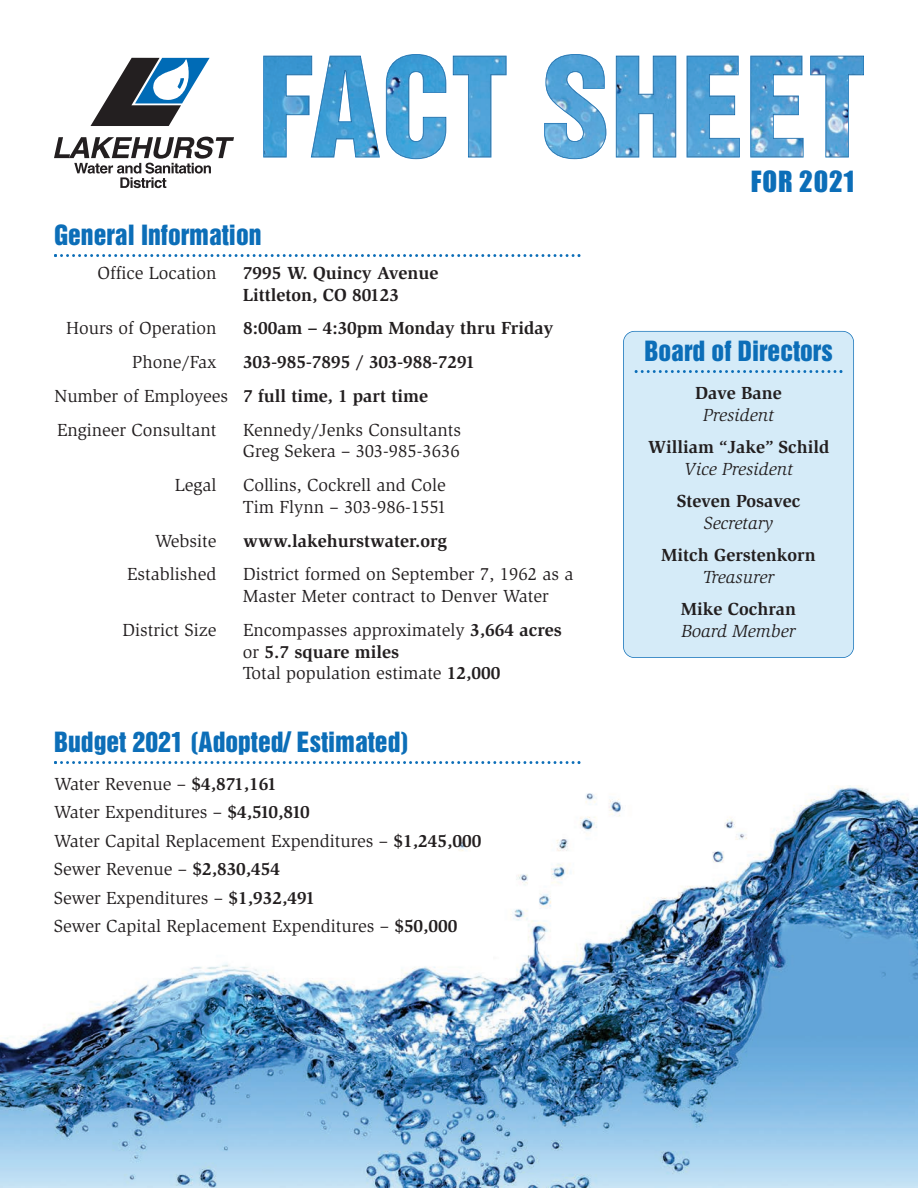
<style>
.page{position:relative;width:918px;height:1188px;background:#fff}
.page>*{position:absolute;margin:0;border:0;box-sizing:border-box;transform-origin:0 0}
.t1{font:27px "Impact";letter-spacing:.035em;color:#0c6eb8}
.t2{font:25.5px "Helvetica Inserat";color:#0c6eb8}
.t3{font:18px/21.8px "Slimbach";color:#231f20}
.t4{font:700 18px/22.5px "Slimbach";color:#231f20;text-align:center}
.t5{font:italic 18px/22.5px "Slimbach";color:#231f20;text-align:center}
.s1{font-weight:400}
.s2{font-weight:700}
.s3{font-weight:700;font-style:normal}
.s4{font-weight:400;font-style:italic}
</style>
<div class="page">
<img style="left:0;top:785px;width:918px;height:403px">
<svg style="left:54px;top:137px;width:180px;height:51px"></svg>
<svg style="left:90px;top:58px;width:120px;height:68px"></svg>
<svg style="left:263px;top:54px;width:244px;height:105px"></svg>
<svg style="left:544px;top:54px;width:63px;height:105px"></svg>
<svg style="left:615px;top:55px;width:62px;height:103px"></svg>
<svg style="left:686px;top:55px;width:54px;height:103px"></svg>
<svg style="left:750px;top:55px;width:114px;height:103px"></svg>
<svg style="left:54px;top:254px;width:526px;height:3px"></svg>
<svg style="left:54px;top:761px;width:526px;height:3px"></svg>
<div style="left:624px;top:332px;width:229px;height:325px;background:#d5ebf8;border-radius:11px"></div>
<div style="left:623px;top:331px;width:231px;height:327px;border:2px solid #0c6eb8;border-radius:12px"></div>
<svg style="left:635px;top:370px;width:207px;height:3px"></svg>
<p class="t2" style="left:54px;top:225px;width:209px">General Information</p>
<p class="t3" style="left:98px;top:263px;width:120px">Office Location</p>
<p class="t4" style="left:243px;top:263px;width:197px;line-height:21.8px;text-align:left">7995 W. Quincy Avenue<br>Littleton, CO 80123</p>
<p class="t3" style="left:66px;top:319px;width:152px">Hours of Operation</p>
<p class="t4" style="left:243px;top:318px;width:312px">8:00am – 4:30pm Monday thru Friday</p>
<p class="t3" style="left:132px;top:352px;width:86px">Phone/Fax</p>
<p class="t4" style="left:243px;top:352px;width:234px">303-985-7895 / 303-988-7291</p>
<p class="t4" style="left:54px;top:386px;width:376px"><span class="s1">Number of Employees</span> 7 full time, 1 part time</p>
<p class="t3" style="left:57px;top:420px;width:161px">Engineer Consultant</p>
<p class="t3" style="left:243px;top:420px;width:220px">Kennedy/Jenks Consultants<br>Greg Sekera – 303-985-3636</p>
<p class="t3" style="left:175px;top:475px;width:43px">Legal</p>
<p class="t3" style="left:243px;top:475px;width:205px">Collins, Cockrell and Cole<br>Tim Flynn – 303-986-1551</p>
<p class="t3" style="left:155px;top:531px;width:63px">Website</p>
<p class="t4" style="left:243px;top:531px;width:206px">www.lakehurstwater.org</p>
<p class="t3" style="left:127px;top:565px;width:91px">Established</p>
<p class="t3" style="left:243px;top:565px;width:332px">District formed on September 7, 1962 as a<br>Master Meter contract to Denver Water</p>
<p class="t3" style="left:123px;top:620px;width:95px">District Size</p>
<p class="t3" style="left:243px;top:620px;width:320px">Encompasses approximately <span class="s2">3,664 acres </span>or <span class="s2">5.7 square miles<br></span>Total population estimate <span class="s2">12,000</span></p>
<p class="t2" style="left:54px;top:732px;width:356px">Budget 2021 (Adopted/ Estimated)</p>
<p class="t3" style="left:54px;top:774px;width:224px">Water Revenue – <span class="s2">$4,871,161</span></p>
<p class="t3" style="left:54px;top:802px;width:257px">Water Expenditures – <span class="s2">$4,510,810</span></p>
<p class="t3" style="left:54px;top:831px;width:429px">Water Capital Replacement Expenditures – <span class="s2">$1,245,000</span></p>
<p class="t3" style="left:54px;top:859px;width:228px">Sewer Revenue – <span class="s2">$2,830,454</span></p>
<p class="t3" style="left:54px;top:888px;width:263px">Sewer Expenditures – <span class="s2">$1,932,491</span></p>
<p class="t3" style="left:54px;top:916px;width:405px">Sewer Capital Replacement Expenditures – <span class="s2">$50,000</span></p>
<p class="t1" style="left:751px;top:173px;width:105px">FOR 2021</p>
<p class="t2" style="left:644px;top:341px;width:190px">Board of Directors</p>
<p class="t5" style="left:695px;top:383px;width:88px"><span class="s3">Dave Bane<br></span>President</p>
<p class="t4" style="left:648px;top:437px;width:183px">William “Jake” Schild<br><span class="s4">Vice President</span></p>
<p class="t4" style="left:677px;top:491px;width:125px">Steven Posavec<br><span class="s4">Secretary</span></p>
<p class="t4" style="left:661px;top:545px;width:156px">Mitch Gerstenkorn<br><span class="s4">Treasurer</span></p>
<p class="t4" style="left:681px;top:599px;width:117px;text-align:left">Mike Cochran<br><span class="s4">Board Member</span></p>
</div>
